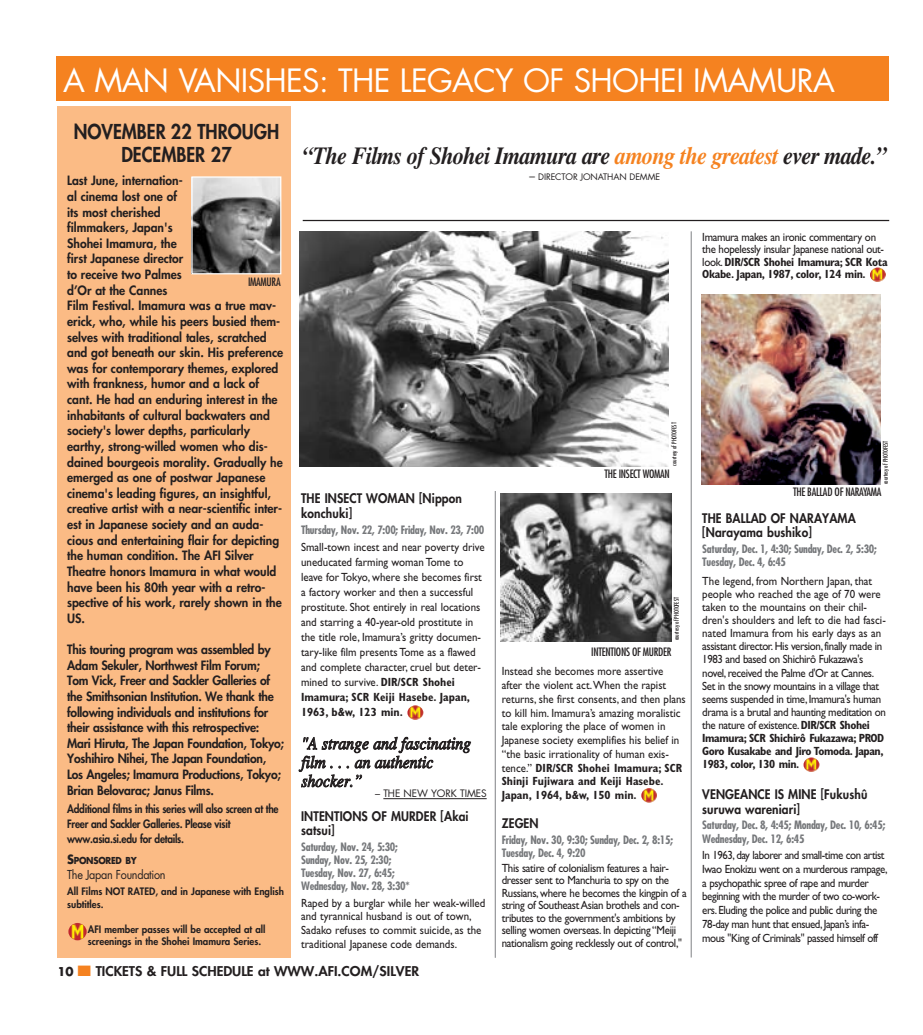
<style>
.page{position:relative;width:923px;height:1035px;background:#fff}
.page>*{position:absolute;margin:0;border:0;box-sizing:border-box;transform-origin:0 0}
.t1{font:31.25px "Futura";letter-spacing:-.02em;color:#fff}
.t2{font:italic 700 24.62px "Times";letter-spacing:-.03em;color:#231f20;scale:.9 1}
.t3{font:800 20px/23.8px "Futura";color:#231f20;text-align:center;scale:.9 1}
.t4{font:italic 17.5px/18.8px "Times";color:#231f20;scale:.9 1}
.t5{font:800 13.12px "Futura";color:#231f20;scale:1.05 1}
.t6{font:800 12.88px/14.4px "Futura";letter-spacing:.01em;color:#231f20;scale:.93 1}
.t7{font:800 12.5px/15.6px "Futura";color:#231f20}
.t8{font:800 12.5px/15.6px "Futura";letter-spacing:-.02em;color:#231f20}
.t9{font:12px "Futura";letter-spacing:-.025em;color:#231f20;scale:.9 1}
.t10{font:11.88px/13.1px "Gill Sans";letter-spacing:-.025em;color:#231f20;scale:.92 1}
.t11{font:11.88px/13.8px "Gill Sans";color:#231f20;scale:.92 1}
.t12{font:700 condensed 11.25px/13.1px "Futura";letter-spacing:-.025em;color:#76787b}
.t13{font:800 11.25px/15px "Futura";letter-spacing:-.025em;color:#231f20;scale:.9 1}
.t14{font:condensed 11.25px "Futura";letter-spacing:-.025em;color:#231f20}
.t15{font:800 10px/12.5px "Futura";color:#231f20}
.t16{font:10px "Futura";letter-spacing:-.01em;color:#231f20}
.t17{font:700 9.38px "Futura";letter-spacing:-.035em;color:#231f20;scale:.9 1}
.t18{font:8.75px "Futura";letter-spacing:-.01em;color:#231f20}
.t19{font:condensed 6.25px "Futura";letter-spacing:-.01em;color:#231f20}
.s1{font-size:12.5px}
.s2{color:#f58220}
.s3{font-family:"Gill Sans";font-size:11.88px}
.s4{font-weight:700;font-stretch:condensed}
.s5{font-weight:700;font-size:11.88px}
</style>
<div class="page">
<div style="left:57px;top:107px;width:233px;height:851px;background:#fbbb85"></div>
<div style="left:56px;top:56px;width:833px;height:45px;background:#f58220"></div>
<hr style="left:383px;top:798px;width:103px;height:1px;background:#231f20">
<img style="left:803px;top:758px;width:16px;height:14px;border-radius:50%">
<img style="left:870px;top:268px;width:15px;height:14px;border-radius:50%">
<img style="left:641px;top:788px;width:16px;height:14px;border-radius:50%">
<img style="left:407px;top:706px;width:16px;height:14px;border-radius:50%">
<img style="left:68px;top:923px;width:19px;height:17px;border-radius:50%">
<hr style="left:691px;top:231px;width:1px;height:727px;background:#808285">
<hr style="left:495px;top:491px;width:1px;height:467px;background:#808285">
<img style="left:300px;top:231px;width:369px;height:235px">
<img style="left:501px;top:494px;width:170px;height:147px">
<img style="left:701px;top:295px;width:179px;height:189px">
<hr style="left:303px;top:220px;width:586px;height:1px;background:#231f20">
<img style="left:193px;top:178px;width:86px;height:94px">
<div style="left:191px;top:176px;width:90px;height:98px;border:1px solid #fff"></div>
<h1 class="t1" style="left:63px;top:68px;width:773px">A MAN VANISHES: THE LEGACY OF SHOHEI IMAMURA</h1>
<h3 class="t3" style="left:74px;top:122px;width:230px">NOVEMBER 22 THROUGH<br>DECEMBER 27</h3>
<p class="t7" style="left:67px;top:174px;width:218px">Last June, internation-<br>al cinema lost one of<br>its most cherished<br>filmmakers, Japan's<br>Shohei Imamura, the<br>first Japanese director<br>to receive two Palmes<br>d’Or at the Cannes<br>Film Festival. Imamura was a true mav&shy;erick, who, while his peers busied them&shy;selves with traditional tales, scratched and got beneath our skin. His preference was for contemporary themes, explored with frankness, humor and a lack of cant. He had an enduring interest in the inhabitants of cultural backwaters and society's lower depths, particularly earthy, strong-willed women who dis&shy;dained bourgeois morality. Gradually he emerged as one of postwar Japanese cinema's leading figures, an insightful, creative artist with a near-scientific inter&shy;est in Japanese society and an auda&shy;cious and entertaining flair for depicting the human condition. The AFI Silver<br>Theatre honors Imamura in what would have been his 80th year with a retro&shy;spective of his work, rarely shown in the<br>US.</p>
<p class="t8" style="left:67px;top:643px;width:218px">This touring program was assembled by Adam Sekuler, Northwest Film Forum; Tom Vick, Freer and Sackler Galleries of the Smithsonian Institution. We thank the following individuals and institutions for their assistance with this retrospective:<br>Mari Hiruta, The Japan Foundation, Tokyo; Yoshihiro Nihei, The Japan Foundation, Los Angeles; Imamura Productions, Tokyo; Brian Belovarac; Janus Films.</p>
<p class="t13" style="left:67px;top:803px;width:236px">Additional films in this series will also screen at the<br>Freer and Sackler Galleries. Please visit www.asia.si.edu for details.</p>
<p class="t17" style="left:67px;top:857px;width:79px"><span class="s1">S</span>PONSORED BY</p>
<p class="t9" style="left:67px;top:870px;width:111px">The Japan Foundation</p>
<p class="t15" style="left:67px;top:887px;width:218px">All Films NOT RATED, and in Japanese with English subtitles.</p>
<p class="t15" style="left:88px;top:924px;width:179px">AFI member passes will be accepted at all screenings in the Shohei Imamura Series.</p>
<p class="t14" style="left:248px;top:278px;width:34px">IMAMURA</p>
<h2 class="t2" style="left:302px;top:147px;width:651px">“The Films of Shohei Imamura are <span class="s2">among the greatest</span> ever made.”</h2>
<p class="t18" style="left:529px;top:174px;width:132px"><span class="s3">–</span> DIRECTOR JONATHAN DEMME</p>
<p class="t10" style="left:702px;top:232px;width:203px;line-height:12.5px">Imamura makes an ironic commentary on the hopelessly insular Japanese national out&shy;look. <span class="s4">DIR/SCR Shohei Imamura; SCR Kota Okabe. Japan, 1987, color, 124 min.</span></p>
<p class="t6" style="left:301px;top:493px;width:174px">THE INSECT WOMAN [Nippon konchuki]</p>
<p class="t12" style="left:301px;top:524px;width:185px">Thursday, Nov. 22, 7:00; Friday, Nov. 23, 7:00</p>
<p class="t11" style="left:301px;top:541px;width:201px;line-height:15px">Small-town incest and near poverty drive uneducated farming woman Tome to leave for Tokyo, where she becomes first a factory worker and then a successful prostitute. Shot entirely in real locations and starring a 40-year-old prostitute in the title role, Imamura’s gritty documen&shy;tary-like film presents Tome as a flawed and complete character, cruel but deter&shy;mined to survive. <span class="s4">DIR/SCR Shohei Imamura; SCR Keiji Hasebe. Japan, 1963, b&amp;w, 123 min.</span></p>
<h3 class="t4" style="left:301px;top:736px;width:190px">"A strange and fascinating film . . . an authentic shocker.”</h3>
<p class="t16" style="left:375px;top:790px;width:113px">– THE NEW YORK TIMES</p>
<p class="t6" style="left:301px;top:810px;width:182px">INTENTIONS OF MURDER [Akai satsui]</p>
<p class="t12" style="left:301px;top:841px;width:110px">Saturday, Nov. 24, 5:30;<br>Sunday, Nov. 25, 2:30;<br>Tuesday, Nov. 27, 6:45;<br>Wednesday, Nov. 28, 3:30*</p>
<p class="t11" style="left:301px;top:897px;width:202px">Raped by a burglar while her weak-willed and tyrannical husband is out of town, Sadako refuses to commit suicide, as the traditional Japanese code demands.</p>
<p class="t19" style="left:672px;top:466px;width:45px;rotate:-90deg">courtesy of PHOTOFEST</p>
<p class="t14" style="left:604px;top:469px;width:67px">THE INSECT WOMAN</p>
<p class="t19" style="left:674px;top:640px;width:45px;rotate:-90deg">courtesy of PHOTOFEST</p>
<p class="t14" style="left:591px;top:647px;width:82px">INTENTIONS OF MURDER</p>
<p class="t11" style="left:501px;top:666px;width:201px">Instead she becomes more assertive after the violent act.When the rapist returns, she first consents, and then plans to kill him. Imamura’s amazing moralistic tale exploring the place of women in Japanese society exemplifies his belief in “the basic irrationality of human exis&shy;tence.” <span class="s4">DIR/SCR Shohei Imamura; SCR Shinji Fujiwara and Keiji Hasebe.<br>Japan, 1964, b&amp;w, 150 min.</span></p>
<p class="t6" style="left:501px;top:817px;width:41px">ZEGEN</p>
<p class="t12" style="left:501px;top:834px;width:173px">Friday, Nov. 30, 9:30; Sunday, Dec. 2, 8:15;<br>Tuesday, Dec. 4, 9:20</p>
<p class="t10" style="left:501px;top:863px;width:203px;line-height:12.5px">This satire of colonialism features a hair&shy;dresser sent to Manchuria to spy on the Russians, where he becomes the kingpin of a string of Southeast Asian brothels and con&shy;tributes to the government's ambitions by selling women overseas. In depicting “Meiji nationalism going recklessly out of control,"</p>
<p class="t19" style="left:883px;top:484px;width:45px;rotate:-90deg">courtesy of PHOTOFEST</p>
<p class="t14" style="left:793px;top:487px;width:90px">THE BALLAD OF NARAYAMA</p>
<p class="t6" style="left:702px;top:512px;width:167px">THE BALLAD OF NARAYAMA [Narayama bushiko]</p>
<p class="t12" style="left:702px;top:544px;width:176px">Saturday, Dec. 1, 4:30; Sunday, Dec. 2, 5:30;<br>Tuesday, Dec. 4, 6:45</p>
<p class="t10" style="left:702px;top:575px;width:201px">The legend, from Northern Japan, that people who reached the age of 70 were taken to the mountains on their chil&shy;dren's shoulders and left to die had fasci&shy;nated Imamura from his early days as an assistant director. His version, finally made in 1983 and based on Shichirô Fukazawa's novel, received the Palme d'Or at Cannes.<br>Set in the snowy mountains in a village that seems suspended in time, Imamura's human drama is a brutal and haunting meditation on the nature of existence. <span class="s4">DIR/SCR Shohei Imamura; SCR Shichirô Fukazawa; PROD Goro Kusakabe and Jiro Tomoda. Japan, 1983, color, 130 min.</span></p>
<p class="t6" style="left:702px;top:789px;width:179px">VENGEANCE IS MINE [Fukushû suruwa wareniari]</p>
<p class="t12" style="left:702px;top:820px;width:185px">Saturday, Dec. 8, 4:45; Monday, Dec. 10, 6:45;<br>Wednesday, Dec. 12, 6:45</p>
<p class="t10" style="left:702px;top:849px;width:203px;line-height:13.8px">In 1963, day laborer and small-time con artist Iwao Enokizu went on a murderous rampage, a psychopathic spree of rape and murder beginning with the murder of two co-work&shy;ers. Eluding the police and public during the 78-day man hunt that ensued, Japan’s infa&shy;mous "King of Criminals" passed himself off</p>
<p class="t5" style="left:58px;top:966px;width:346px"><span class="s5">10</span> <span class="s2">■</span> TICKETS &amp; FULL SCHEDULE at WWW.AFI.COM/SILVER</p>
</div>
